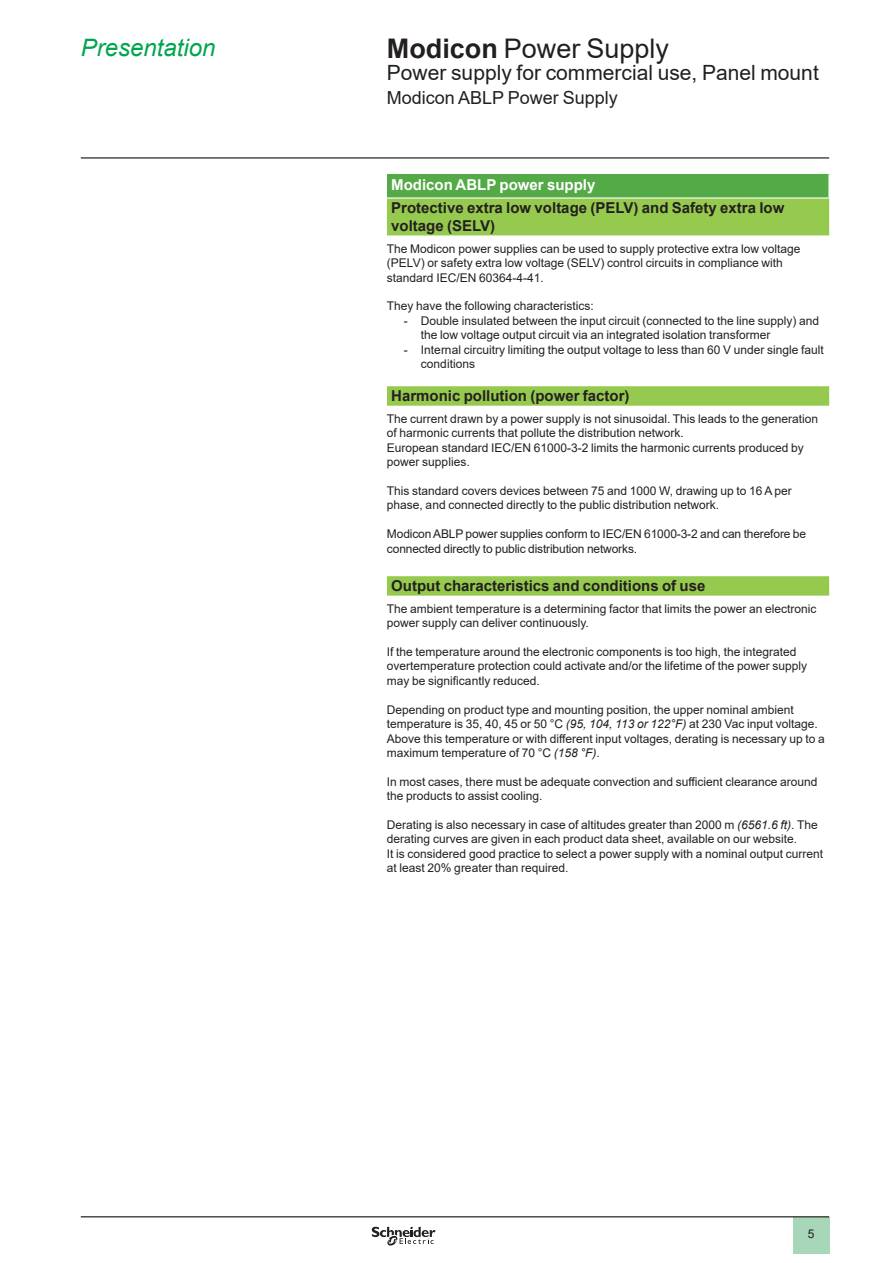
<style>
.page{position:relative;width:893px;height:1263px;background:#fff}
.page>*{position:absolute;margin:0;border:0;box-sizing:border-box;transform-origin:0 0}
._0_TitleLev1{font:27px "Arial";color:#231f20}
._0_Topic{font:italic 24px "Arial";color:#00a54f}
._0_TitleLev2{font:21px "Arial";color:#231f20}
._0_TitleLev3{font:18px "Arial";color:#231f20}
._1_Section_3__10{font:700 15px/18px "Arial";color:#231f20}
._1_Section_4__8{font:700 15px "Arial";color:#fff}
._1_Text__8{font:12px/14.4px "Arial";color:#231f20}
.s1{font-weight:700}
.s2{font-style:italic}
</style>
<div class="page">
<hr style="left:81px;top:157px;width:748px;height:2px;background:#231f20">
<div style="left:793px;top:1217px;width:36px;height:37px;background:#a7d7b8"></div>
<hr style="left:81px;top:1216px;width:748px;height:1px;background:#231f20">
<svg style="left:372px;top:1226px;width:63px;height:20px"></svg>
<div style="left:387px;top:174px;width:442px;height:24px;background:#54aa46"></div>
<svg style="left:387px;top:199px;width:442px;height:397px"></svg>
<hr style="left:387px;top:197px;width:443px;height:2px;background:#fff">
<hr style="left:828px;top:174px;width:2px;height:23px;background:#fff">
<p class="_0_Topic" style="left:81px;top:32px;width:136px">Presentation</p>
<p class="_0_TitleLev1" style="left:387px;top:30px;width:284px"><span class="s1">Modicon</span> Power Supply</p>
<p class="_0_TitleLev2" style="left:387px;top:59px;width:433px">Power supply for commercial use, Panel mount</p>
<p class="_0_TitleLev3" style="left:387px;top:85px;width:232px">Modicon ABLP Power Supply</p>
<p class="_1_Section_4__8" style="left:391px;top:174px;width:206px">Modicon ABLP power supply</p>
<p class="_1_Section_3__10" style="left:391px;top:199px;width:395px">Protective extra low voltage (PELV) and Safety extra low voltage (SELV)</p>
<p class="_1_Text__8" style="left:387px;top:241px;width:415px">The Modicon power supplies can be used to supply protective extra low voltage (PELV) or safety extra low voltage (SELV) control circuits in compliance with standard IEC/EN 60364-4-41.</p>
<p class="_1_Text__8" style="left:387px;top:299px;width:208px">They have the following characteristics:</p>
<p class="_1_Text__8" style="left:421px;top:313px;width:400px;text-indent:-17px">- Double insulated between the input circuit (connected to the line supply) and the low voltage output circuit via an integrated isolation transformer</p>
<p class="_1_Text__8" style="left:421px;top:342px;width:404px;text-indent:-17px">- Internal circuitry limiting the output voltage to less than 60 V under single fault conditions</p>
<p class="_1_Section_3__10" style="left:391px;top:387px;width:240px">Harmonic pollution (power factor)</p>
<p class="_1_Text__8" style="left:387px;top:411px;width:433px">The current drawn by a power supply is not sinusoidal. This leads to the generation of harmonic currents that pollute the distribution network.</p>
<p class="_1_Text__8" style="left:387px;top:440px;width:418px">European standard IEC/EN 61000-3-2 limits the harmonic currents produced by power supplies.</p>
<p class="_1_Text__8" style="left:387px;top:483px;width:406px">This standard covers devices between 75 and 1000 W, drawing up to 16 A per phase, and connected directly to the public distribution network.</p>
<p class="_1_Text__8" style="left:387px;top:527px;width:421px">Modicon ABLP power supplies conform to IEC/EN 61000-3-2 and can therefore be connected directly to public distribution networks.</p>
<p class="_1_Section_3__10" style="left:391px;top:577px;width:316px">Output characteristics and conditions of use</p>
<p class="_1_Text__8" style="left:387px;top:601px;width:431px">The ambient temperature is a determining factor that limits the power an electronic power supply can deliver continuously.</p>
<p class="_1_Text__8" style="left:387px;top:645px;width:422px">If the temperature around the electronic components is too high, the integrated overtemperature protection could activate and/or the lifetime of the power supply may be significantly reduced.</p>
<p class="_1_Text__8" style="left:387px;top:702px;width:439px">Depending on product type and mounting position, the upper nominal ambient temperature is 35, 40, 45 or 50 °C <span class="s2">(95, 104, 113 or 122°F)</span> at 230 Vac input voltage.<br>Above this temperature or with different input voltages, derating is necessary up to a maximum temperature of 70 °C <span class="s2">(158 °F)</span>.</p>
<p class="_1_Text__8" style="left:387px;top:774px;width:432px">In most cases, there must be adequate convection and sufficient clearance around the products to assist cooling.</p>
<p class="_1_Text__8" style="left:387px;top:817px;width:432px">Derating is also necessary in case of altitudes greater than 2000 m <span class="s2">(6561.6 ft)</span>. The derating curves are given in each product data sheet, available on our website.</p>
<p class="_1_Text__8" style="left:387px;top:846px;width:438px">It is considered good practice to select a power supply with a nominal output current at least 20% greater than required.</p>
<p class="_1_Text__8" style="left:808px;top:1226px;width:8px">5</p>
</div>
